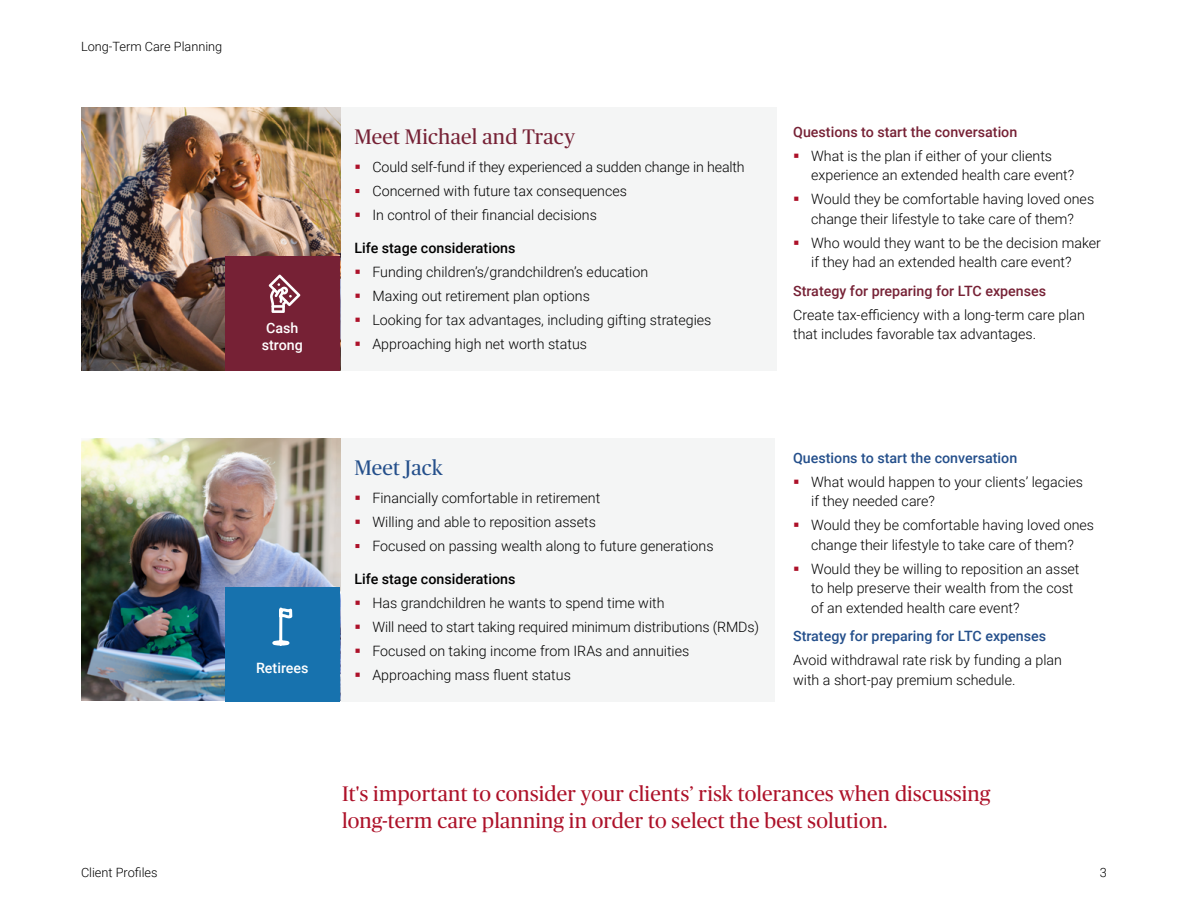
<style>
.page{position:relative;width:1188px;height:918px;background:#fff}
.page>*{position:absolute;margin:0;border:0;box-sizing:border-box;transform-origin:0 0}
.t1{font:21px/27px "Publico Headline";letter-spacing:.01em;color:#ad1129}
.t2{font:21px "Publico Headline";letter-spacing:.01em;color:#762135}
.t3{font:21px "Publico Headline";letter-spacing:.01em;color:#244f8b}
.t4{font:300 14.25px/24px "Roboto";color:#000}
.t5{font:500 14.25px "Roboto";color:#762135}
.t6{font:500 14.25px "Roboto";color:#244f8b}
.t7{font:500 14.25px "Roboto";color:#000}
.t8{font:500 14.25px/17.1px "Roboto";color:#fff;text-align:center}
.t9{font:300 12.75px "Roboto";color:#000}
</style>
<div class="page">
<div style="left:341px;top:438px;width:434px;height:264px;background:#f4f5f5"></div>
<div style="left:324px;top:108px;width:453px;height:263px;background:#f4f5f5"></div>
<img style="left:81px;top:108px;width:259px;height:262px">
<img style="left:81px;top:438px;width:259px;height:263px">
<div style="left:225px;top:587px;width:115px;height:115px;background:#1772ae"></div>
<div style="left:225px;top:256px;width:115px;height:114px;background:#762135"></div>
<svg style="left:269px;top:274px;width:31px;height:39px"></svg>
<svg style="left:272px;top:607px;width:21px;height:39px"></svg>
<p class="t9" style="left:81px;top:38px;width:143px">Long-Term Care Planning</p>
<p class="t8" style="left:262px;top:319px;width:42px">Cash strong</p>
<h1 class="t2" style="left:354px;top:122px;width:222px">Meet Michael and Tracy</h1>
<p class="t4" style="left:372px;top:155px;width:374px">Could self-fund if they experienced a sudden change in health<br>Concerned with future tax consequences<br>In control of their financial decisions</p>
<p class="t7" style="left:354px;top:238px;width:162px">Life stage considerations</p>
<p class="t4" style="left:372px;top:260px;width:341px">Funding children’s/grandchildren’s education<br>Maxing out retirement plan options<br>Looking for tax advantages, including gifting strategies Approaching high net worth status</p>
<p class="t5" style="left:793px;top:122px;width:226px">Questions to start the conversation</p>
<p class="t4" style="left:811px;top:146px;width:265px;line-height:19.5px">What is the plan if either of your clients experience an extended health care event?</p>
<p class="t4" style="left:811px;top:189px;width:285px;line-height:19.5px">Would they be comfortable having loved ones change their lifestyle to take care of them?</p>
<p class="t4" style="left:811px;top:233px;width:291px;line-height:19.5px">Who would they want to be the decision maker if they had an extended health care event?</p>
<p class="t5" style="left:793px;top:281px;width:255px">Strategy for preparing for LTC expenses</p>
<p class="t4" style="left:793px;top:305px;width:293px;line-height:19.5px">Create tax-efficiency with a long-term care plan that includes favorable tax advantages.</p>
<p class="t8" style="left:256px;top:659px;width:54px">Retirees</p>
<h1 class="t3" style="left:354px;top:453px;width:90px">Meet Jack</h1>
<p class="t4" style="left:372px;top:486px;width:343px">Financially comfortable in retirement<br>Willing and able to reposition assets<br>Focused on passing wealth along to future generations</p>
<p class="t7" style="left:354px;top:569px;width:162px">Life stage considerations</p>
<p class="t4" style="left:372px;top:591px;width:388px">Has grandchildren he wants to spend time with<br>Will need to start taking required minimum distributions (RMDs)<br>Focused on taking income from IRAs and annuities Approaching mass fluent status</p>
<p class="t6" style="left:793px;top:448px;width:226px">Questions to start the conversation</p>
<p class="t4" style="left:811px;top:471px;width:273px;line-height:19.5px">What would happen to your clients’ legacies if they needed care?</p>
<p class="t4" style="left:811px;top:515px;width:285px;line-height:19.5px">Would they be comfortable having loved ones change their lifestyle to take care of them?</p>
<p class="t4" style="left:811px;top:558px;width:270px;line-height:19.5px">Would they be willing to reposition an asset to help preserve their wealth from the cost of an extended health care event?</p>
<p class="t6" style="left:793px;top:626px;width:255px">Strategy for preparing for LTC expenses</p>
<p class="t4" style="left:793px;top:650px;width:270px;line-height:19.5px">Avoid withdrawal rate risk by funding a plan with a short-pay premium schedule.</p>
<h1 class="t1" style="left:342px;top:779px;width:650px">It's important to consider your clients’ risk tolerances when discussing long-term care planning in order to select the best solution.</h1>
<p class="t9" style="left:81px;top:863px;width:78px">Client Profiles</p>
<p class="t9" style="left:1100px;top:863px;width:9px">3</p>
</div>
